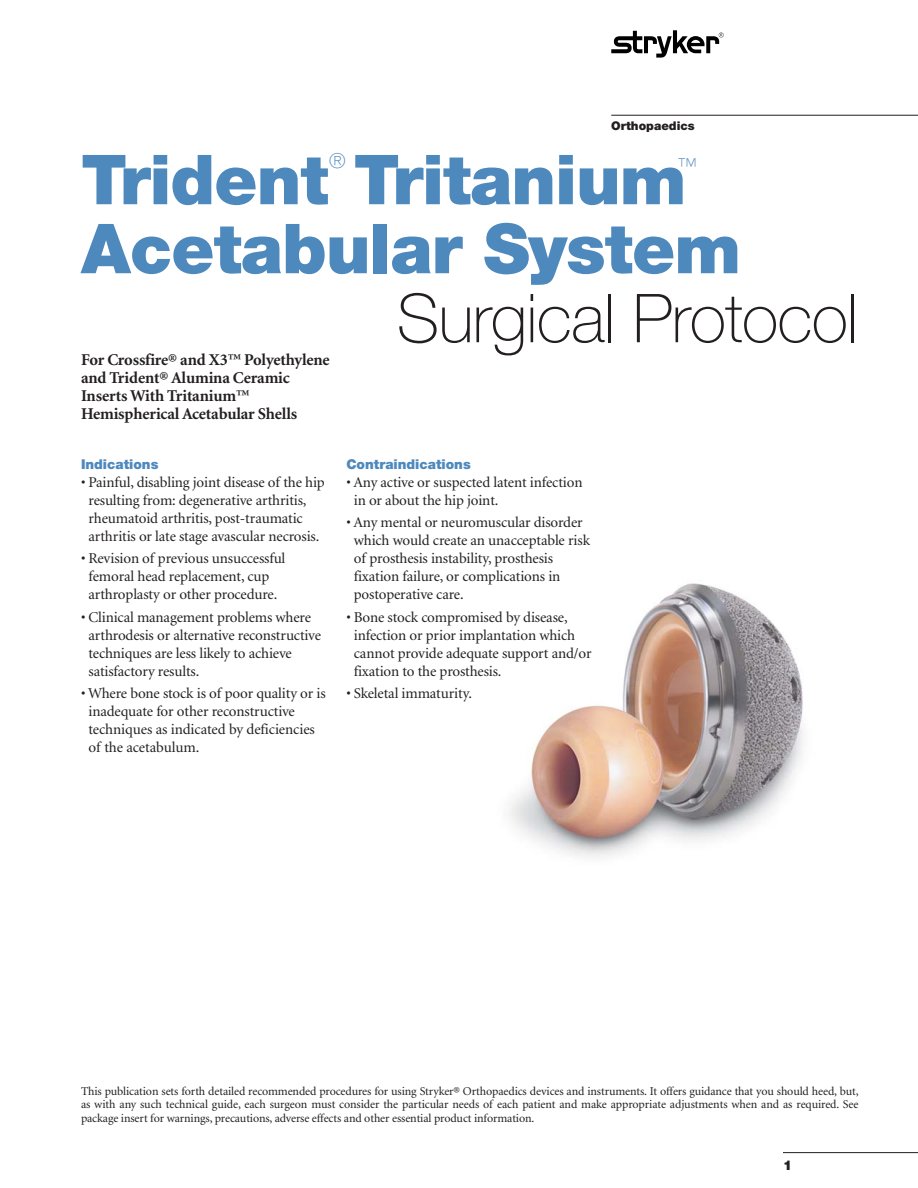
<style>
.page{position:relative;width:918px;height:1188px;background:#fff}
.page>*{position:absolute;margin:0;border:0;box-sizing:border-box;transform-origin:0 0}
.t1{font:900 69px "Helvetica Neue";letter-spacing:-.015em;color:#4e89be}
.t2{font:100 67.5px "Helvetica Neue";letter-spacing:-.01em;color:#231f20}
.t3{font:100 20.7px "Helvetica Neue";color:#4e89be}
.t4{font:700 16.5px/18px "Minion";letter-spacing:-.01em;color:#231f20}
.t5{font:15px/18px "Minion";letter-spacing:-.01em;color:#231f20}
.t6{font:900 13.5px "Helvetica Neue";color:#4e89be}
.t7{font:900 13.5px "Helvetica Neue";color:#231f20}
.t8{font:12px/13.5px "Minion";letter-spacing:-.01em;color:#231f20;text-align:justify}
.t9{font:900 12px "Helvetica Neue";color:#231f20}
</style>
<div class="page">
<img style="left:509px;top:583px;width:295px;height:274px">
<hr style="left:783px;top:1152px;width:135px;height:1px;background:#231f20">
<svg style="left:611px;top:30px;width:113px;height:28px"></svg>
<hr style="left:611px;top:115px;width:307px;height:1px;background:#231f20">
<p class="t9" style="left:611px;top:121px;width:85px">Orthopaedics</p>
<h1 class="t1" style="left:81px;top:155px;width:607px">Trident Tritanium</h1>
<h3 class="t3" style="left:329px;top:154px;width:18px">®</h3>
<h3 class="t3" style="left:677px;top:158px;width:22px">™</h3>
<h1 class="t1" style="left:81px;top:224px;width:661px">Acetabular System</h1>
<h2 class="t2" style="left:397px;top:294px;width:463px">Surgical Protocol</h2>
<p class="t4" style="left:81px;top:352px;width:250px">For Crossfire® and X3™ Polyethylene and Trident® Alumina Ceramic<br>Inserts With Tritanium™<br>Hemispherical Acetabular Shells</p>
<p class="t6" style="left:81px;top:459px;width:79px">Indications</p>
<p class="t5" style="left:88px;top:474px;width:238px;text-indent:-8px">• Painful, disabling joint disease of the hip resulting from: degenerative arthritis, rheumatoid arthritis, post-traumatic arthritis or late stage avascular necrosis.</p>
<p class="t5" style="left:81px;top:551px;width:206px;text-align:center">• Revision of previous unsuccessful femoral head replacement, cup arthroplasty or other procedure.</p>
<p class="t5" style="left:88px;top:609px;width:234px;text-indent:-8px">• Clinical management problems where arthrodesis or alternative reconstructive techniques are less likely to achieve satisfactory results.</p>
<p class="t5" style="left:88px;top:686px;width:239px;text-indent:-8px">• Where bone stock is of poor quality or is inadequate for other reconstructive techniques as indicated by deficiencies of the acetabulum.</p>
<p class="t6" style="left:346px;top:459px;width:126px">Contraindications</p>
<p class="t5" style="left:354px;top:474px;width:230px;text-indent:-8px">• Any active or suspected latent infection in or about the hip joint.</p>
<p class="t5" style="left:354px;top:515px;width:238px;text-indent:-8px">• Any mental or neuromuscular disorder which would create an unacceptable risk of prosthesis instability, prosthesis fixation failure, or complications in postoperative care.</p>
<p class="t5" style="left:354px;top:609px;width:239px;text-indent:-8px">• Bone stock compromised by disease, infection or prior implantation which cannot provide adequate support and/or fixation to the prosthesis.</p>
<p class="t5" style="left:346px;top:686px;width:127px">• Skeletal immaturity.</p>
<p class="t8" style="left:81px;top:1085px;width:779px">This publication sets forth detailed recommended procedures for using Stryker® Orthopaedics devices and instruments. It offers guidance that you should heed, but, as with any such technical guide, each surgeon must consider the particular needs of each patient and make appropriate adjustments when and as required. See package insert for warnings, precautions, adverse effects and other essential product information.</p>
<p class="t7" style="left:783px;top:1160px;width:11px">1</p>
</div>
